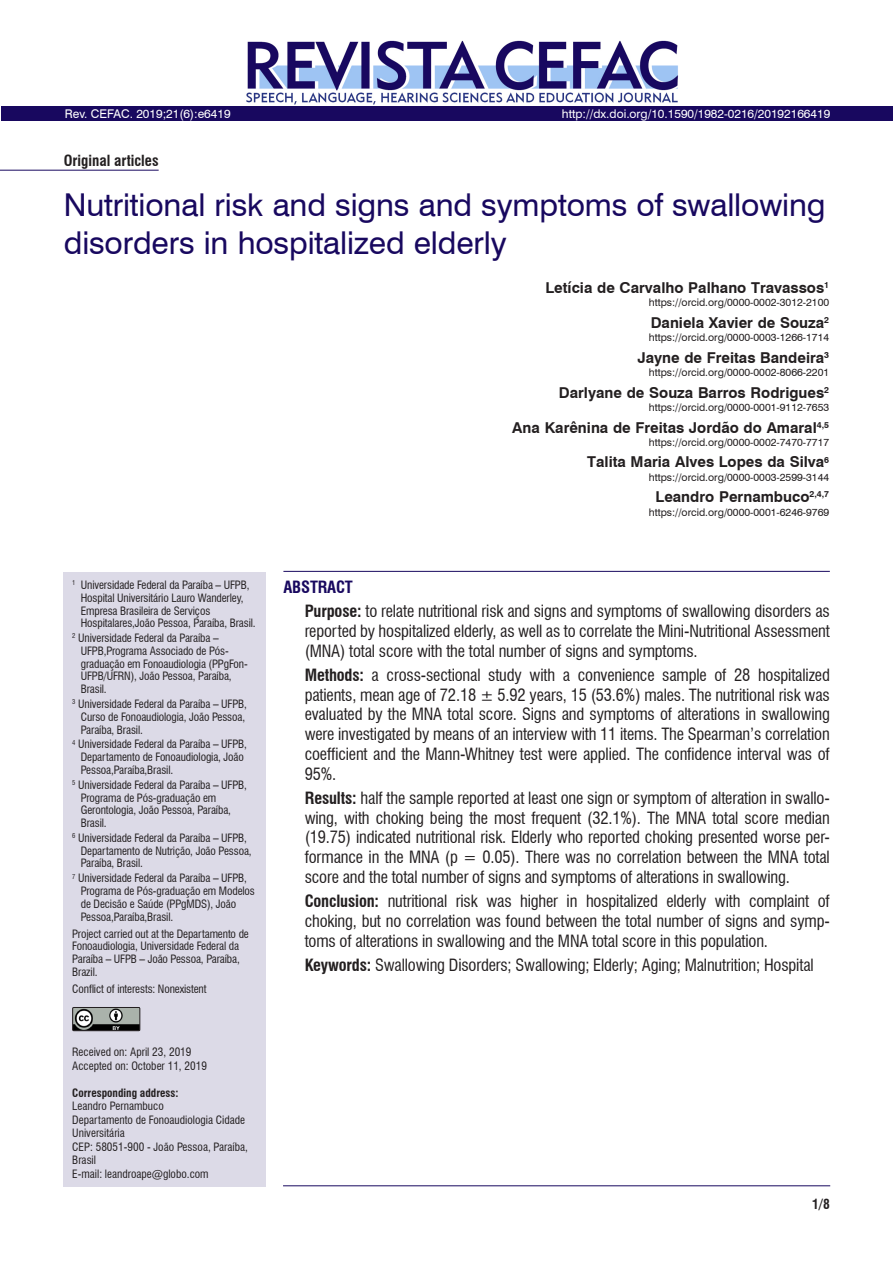
<style>
.page{position:relative;width:893px;height:1263px;background:#fff}
.page>*{position:absolute;margin:0;border:0;box-sizing:border-box;transform-origin:0 0}
.Titulo_só_inglês{font:31.5px/37.8px "Swiss 721 BT";letter-spacing:-.005em;color:#18085f}
.Resumo_só_ingles{font:condensed 16.5px/19.8px "Swiss 721 BT";letter-spacing:-.01em;color:#231f20;text-align:justify}
.Resumo_título{font:700 condensed 16.5px "Swiss 721 BT";letter-spacing:-.01em;color:#18085f}
.Autor{font:700 15px "Swiss 721 BT";color:#231f20}
.Tipo_de_artigo{font:700 condensed 15px "Swiss 721 BT";color:#231f20}
.Cabeço_autor_esquer{font:700 condensed 13.5px "Swiss 721 BT";color:#231f20}
.DOI_-_variável_1{font:12px "Swiss 721 BT";color:#fff}
.Legenda_bibliográfi{font:12px "Swiss 721 BT";color:#fff}
.Notas{font:condensed 11.25px/12.8px "Swiss 721 BT";letter-spacing:-.01em;color:#231f20}
.Endereço_correspond{font:condensed 11.25px/13.5px "Swiss 721 BT";color:#231f20}
.Notas_sem_paragrafo{font:condensed 11.25px/12.8px "Swiss 721 BT";letter-spacing:-.01em;color:#231f20}
.Endereço_correspond-2{font:700 condensed 11.25px "Swiss 721 BT";color:#231f20}
.ORCID{font:10.5px "Swiss 721 BT";color:#231f20}
.s1{font-weight:700}
</style>
<div class="page">
<div style="left:64px;top:572px;width:202px;height:614px;background:#dcdae7"></div>
<img style="left:74px;top:1009px;width:64px;height:20px">
<div style="left:72px;top:1007px;width:68px;height:24px;border:1px solid #231f20"></div>
<hr style="left:283px;top:571px;width:547px;height:1px;background:#18085f">
<hr style="left:283px;top:1185px;width:547px;height:1px;background:#18085f">
<hr style="left:0;top:170px;width:159px;height:1px;background:#18085f">
<img style="left:246px;top:40px;width:432px;height:65px">
<div style="left:1px;top:106px;width:892px;height:15px;background:#18085f"></div>
<p class="Legenda_bibliográfi" style="left:65px;top:106px;width:167px">Rev. CEFAC. 2019;21(6):e6419</p>
<p class="DOI_-_variável_1" style="left:562px;top:106px;width:270px">http://dx.doi.org/10.1590/1982-0216/20192166419</p>
<p class="Tipo_de_artigo" style="left:64px;top:152px;width:96px">Original articles</p>
<p class="Titulo_só_inglês" style="left:64px;top:185px;width:763px">Nutritional risk and signs and symptoms of swallowing disorders in hospitalized elderly</p>
<p class="Autor" style="left:546px;top:277px;width:285px">Letícia de Carvalho Palhano Travassos<sup>1</sup></p>
<p class="ORCID" style="left:649px;top:295px;width:182px">https://orcid.org/0000-0002-3012-2100</p>
<p class="Autor" style="left:651px;top:312px;width:180px">Daniela Xavier de Souza<sup>2</sup></p>
<p class="ORCID" style="left:649px;top:330px;width:182px">https://orcid.org/0000-0003-1266-1714</p>
<p class="Autor" style="left:637px;top:347px;width:193px">Jayne de Freitas Bandeira<sup>3</sup></p>
<p class="ORCID" style="left:649px;top:365px;width:182px">https://orcid.org/0000-0002-8066-2201</p>
<p class="Autor" style="left:559px;top:382px;width:272px">Darlyane de Souza Barros Rodrigues<sup>2</sup></p>
<p class="ORCID" style="left:649px;top:400px;width:182px">https://orcid.org/0000-0001-9112-7653</p>
<p class="Autor" style="left:512px;top:417px;width:318px">Ana Karênina de Freitas Jordão do Amaral<sup>4,5</sup></p>
<p class="ORCID" style="left:649px;top:435px;width:182px">https://orcid.org/0000-0002-7470-7717</p>
<p class="Autor" style="left:587px;top:452px;width:243px">Talita Maria Alves Lopes da Silva<sup>6</sup></p>
<p class="ORCID" style="left:649px;top:470px;width:182px">https://orcid.org/0000-0003-2599-3144</p>
<p class="Autor" style="left:656px;top:487px;width:175px">Leandro Pernambuco<sup>2,4,7</sup></p>
<p class="ORCID" style="left:649px;top:505px;width:182px">https://orcid.org/0000-0001-6246-9769</p>
<p class="Notas" style="left:81px;top:578px;width:176px;text-indent:-9px"><sup>1</sup> Universidade Federal da Paraíba – UFPB, Hospital Universitário Lauro Wanderley, Empresa Brasileira de Serviços Hospitalares,João Pessoa, Paraíba, Brasil.</p>
<p class="Notas" style="left:81px;top:632px;width:168px;text-indent:-9px"><sup>2</sup> Universidade Federal da Paraíba –<br>UFPB,Programa Associado de Pós&shy;graduação em Fonoaudiologia (PPgFon-<br>UFPB/UFRN), João Pessoa, Paraíba,<br>Brasil.</p>
<p class="Notas" style="left:81px;top:697px;width:168px;text-indent:-9px"><sup>3</sup> Universidade Federal da Paraíba – UFPB,<br>Curso de Fonoaudiologia, João Pessoa,<br>Paraíba, Brasil.</p>
<p class="Notas" style="left:81px;top:738px;width:168px;text-indent:-9px"><sup>4</sup> Universidade Federal da Paraíba – UFPB,<br>Departamento de Fonoaudiologia, João<br>Pessoa,Paraíba,Brasil.</p>
<p class="Notas" style="left:81px;top:778px;width:168px;text-indent:-9px"><sup>5</sup> Universidade Federal da Paraíba – UFPB,<br>Programa de Pós-graduação em<br>Gerontologia, João Pessoa, Paraíba,<br>Brasil.</p>
<p class="Notas" style="left:81px;top:831px;width:172px;text-indent:-9px"><sup>6</sup> Universidade Federal da Paraíba – UFPB,<br>Departamento de Nutrição, João Pessoa,<br>Paraíba, Brasil.</p>
<p class="Notas" style="left:81px;top:872px;width:176px;text-indent:-9px"><sup>7</sup> Universidade Federal da Paraíba – UFPB, Programa de Pós-graduação em Modelos de Decisão e Saúde (PPgMDS), João Pessoa,Paraíba,Brasil.</p>
<p class="Notas_sem_paragrafo" style="left:72px;top:927px;width:178px">Project carried out at the Departamento de<br>Fonoaudiologia, Universidade Federal da<br>Paraíba – UFPB – João Pessoa, Paraíba,<br>Brazil.</p>
<p class="Notas" style="left:72px;top:982px;width:136px">Conflict of interests: Nonexistent</p>
<p class="Endereço_correspond" style="left:72px;top:1045px;width:121px">Received on: April 23, 2019</p>
<p class="Endereço_correspond" style="left:72px;top:1059px;width:136px">Accepted on: October 11, 2019</p>
<p class="Endereço_correspond-2" style="left:72px;top:1086px;width:108px">Corresponding address:</p>
<p class="Endereço_correspond" style="left:72px;top:1099px;width:93px">Leandro Pernambuco</p>
<p class="Endereço_correspond" style="left:72px;top:1113px;width:174px">Departamento de Fonoaudiologia Cidade<br>Universitária</p>
<p class="Endereço_correspond" style="left:72px;top:1140px;width:177px">CEP: 58051-900 - João Pessoa, Paraíba,<br>Brasil</p>
<p class="Endereço_correspond" style="left:72px;top:1167px;width:138px">E-mail: leandroape@globo.com</p>
<p class="Resumo_título" style="left:283px;top:577px;width:71px">ABSTRACT</p>
<p class="Resumo_só_ingles" style="left:305px;top:601px;width:527px"><span class="s1">Purpose:</span> to relate nutritional risk and signs and symptoms of swallowing disorders as reported by hospitalized elderly, as well as to correlate the Mini-Nutritional Assessment (MNA) total score with the total number of signs and symptoms.</p>
<p class="Resumo_só_ingles" style="left:305px;top:665px;width:527px"><span class="s1">Methods:</span> a cross-sectional study with a convenience sample of 28 hospitalized patients, mean age of 72.18 ± 5.92 years, 15 (53.6%) males. The nutritional risk was evaluated by the MNA total score. Signs and symptoms of alterations in swallowing were investigated by means of an interview with 11 items. The Spearman’s correlation coefficient and the Mann-Whitney test were applied. The confidence interval was of 95%.</p>
<p class="Resumo_só_ingles" style="left:305px;top:788px;width:527px"><span class="s1">Results:</span> half the sample reported at least one sign or symptom of alteration in swallo&shy;wing, with choking being the most frequent (32.1%). The MNA total score median (19.75) indicated nutritional risk. Elderly who reported choking presented worse per&shy;formance in the MNA (p = 0.05). There was no correlation between the MNA total score and the total number of signs and symptoms of alterations in swallowing.</p>
<p class="Resumo_só_ingles" style="left:305px;top:891px;width:527px"><span class="s1">Conclusion:</span> nutritional risk was higher in hospitalized elderly with complaint of choking, but no correlation was found between the total number of signs and symp&shy;toms of alterations in swallowing and the MNA total score in this population.</p>
<p class="Resumo_só_ingles" style="left:305px;top:955px;width:511px"><span class="s1">Keywords:</span> Swallowing Disorders; Swallowing; Elderly; Aging; Malnutrition; Hospital</p>
<p class="Cabeço_autor_esquer" style="left:812px;top:1195px;width:19px">1/8</p>
</div>
